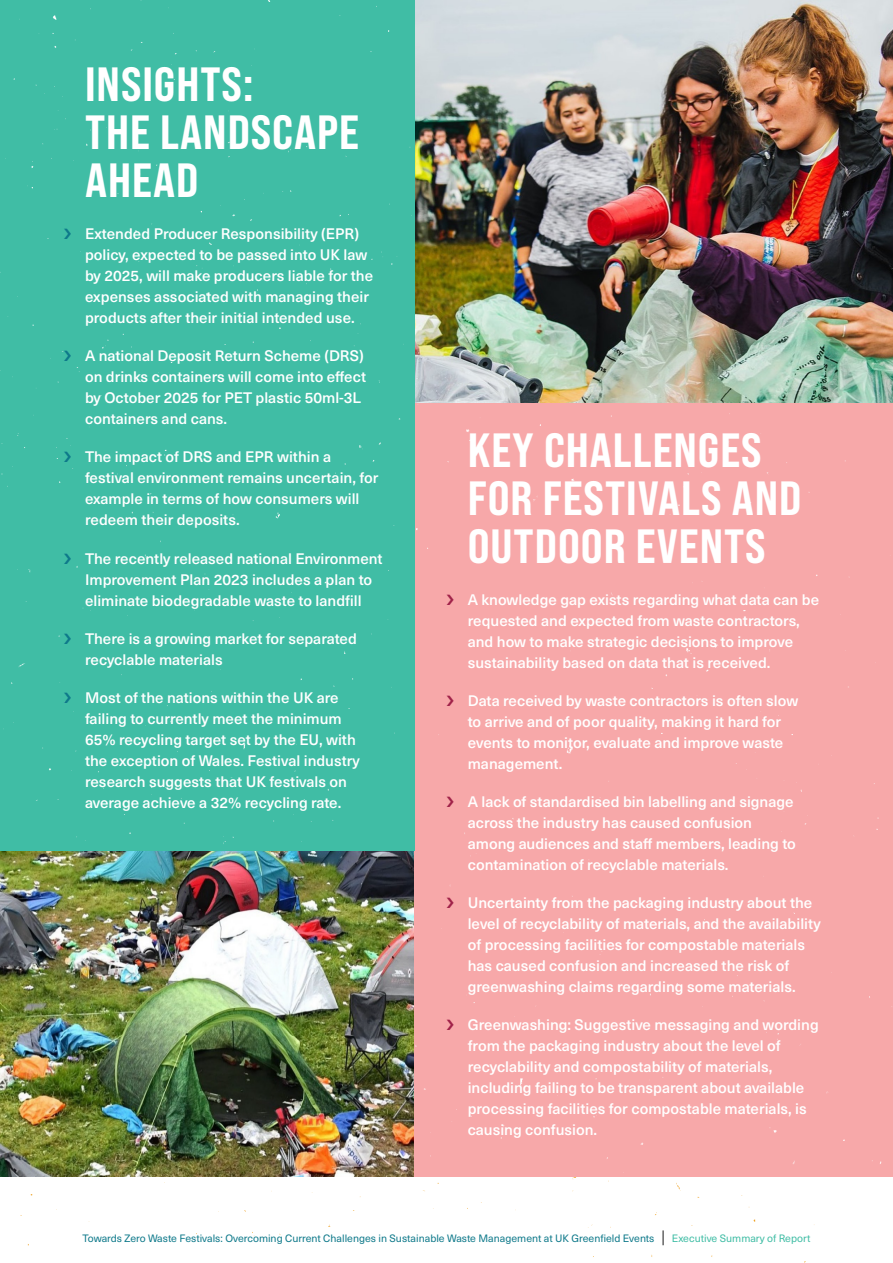
<style>
.page{position:relative;width:893px;height:1263px;background:#fff}
.page>*{position:absolute;margin:0;border:0;box-sizing:border-box;transform-origin:0 0}
.t1{font:48px/48px "Bebas Neue Pro Sm E Eb";letter-spacing:.02em;color:#fff}
.t2{font:500 15px/21px "Neue Haas Unica W1 G";color:#fff}
.t3{font:10.5px "Neue Haas Unica W1 G";color:#0e798a}
.s1{font-size:15.75px;color:#000}
.s2{color:#40bda5}
</style>
<div class="page">
<img style="left:0;top:850px;width:415px;height:327px">
<div style="left:415px;top:0;width:478px;height:1178px;background:#f7a8a9"></div>
<img style="left:415px;top:0;width:478px;height:402px">
<div style="left:0;top:0;width:415px;height:850px;background:#40bda5"></div>
<h1 class="t1" style="left:85px;top:60px;width:275px">INSIGHTS:<br>THE LANDSCAPE<br>AHEAD</h1>
<p class="t2" style="left:85px;top:223px;width:290px">Extended Producer Responsibility (EPR) policy, expected to be passed into UK law by 2025, will make producers liable for the expenses associated with managing their products after their initial intended use.</p>
<p class="t2" style="left:85px;top:345px;width:283px">A national Deposit Return Scheme (DRS) on drinks containers will come into effect by October 2025 for PET plastic 50ml-3L containers and cans.</p>
<p class="t2" style="left:85px;top:446px;width:295px">The impact of DRS and EPR within a festival environment remains uncertain, for example in terms of how consumers will redeem their deposits.</p>
<p class="t2" style="left:85px;top:547px;width:299px">The recently released national Environment<br>Improvement Plan 2023 includes a plan to eliminate biodegradable waste to landfill</p>
<p class="t2" style="left:85px;top:627px;width:273px">There is a growing market for separated recyclable materials</p>
<p class="t2" style="left:85px;top:686px;width:276px">Most of the nations within the UK are failing to currently meet the minimum 65% recycling target set by the EU, with the exception of Wales. Festival industry research suggests that UK festivals on average achieve a 32% recycling rate.</p>
<h1 class="t1" style="left:468px;top:425px;width:335px">KEY CHALLENGES<br>FOR FESTIVALS AND<br>OUTDOOR EVENTS</h1>
<p class="t2" style="left:468px;top:589px;width:353px">A knowledge gap exists regarding what data can be requested and expected from waste contractors, and how to make strategic decisions to improve sustainability based on data that is received.</p>
<p class="t2" style="left:468px;top:690px;width:332px">Data received by waste contractors is often slow to arrive and of poor quality, making it hard for events to monitor, evaluate and improve waste management.</p>
<p class="t2" style="left:468px;top:791px;width:330px">A lack of standardised bin labelling and signage across the industry has caused confusion among audiences and staff members, leading to contamination of recyclable materials.</p>
<p class="t2" style="left:468px;top:892px;width:354px">Uncertainty from the packaging industry about the level of recyclability of materials, and the availability of processing facilities for compostable materials has caused confusion and increased the risk of greenwashing claims regarding some materials.</p>
<p class="t2" style="left:468px;top:1014px;width:352px">Greenwashing: Suggestive messaging and wording from the packaging industry about the level of recyclability and compostability of materials, including failing to be transparent about available processing facilities for compostable materials, is causing confusion.</p>
<p class="t3" style="left:83px;top:1230px;width:729px">Towards Zero Waste Festivals: Overcoming Current Challenges in Sustainable Waste Management at UK Greenfield Events <span class="s1">|</span> <span class="s2">Executive Summary of Report</span></p>
</div>
